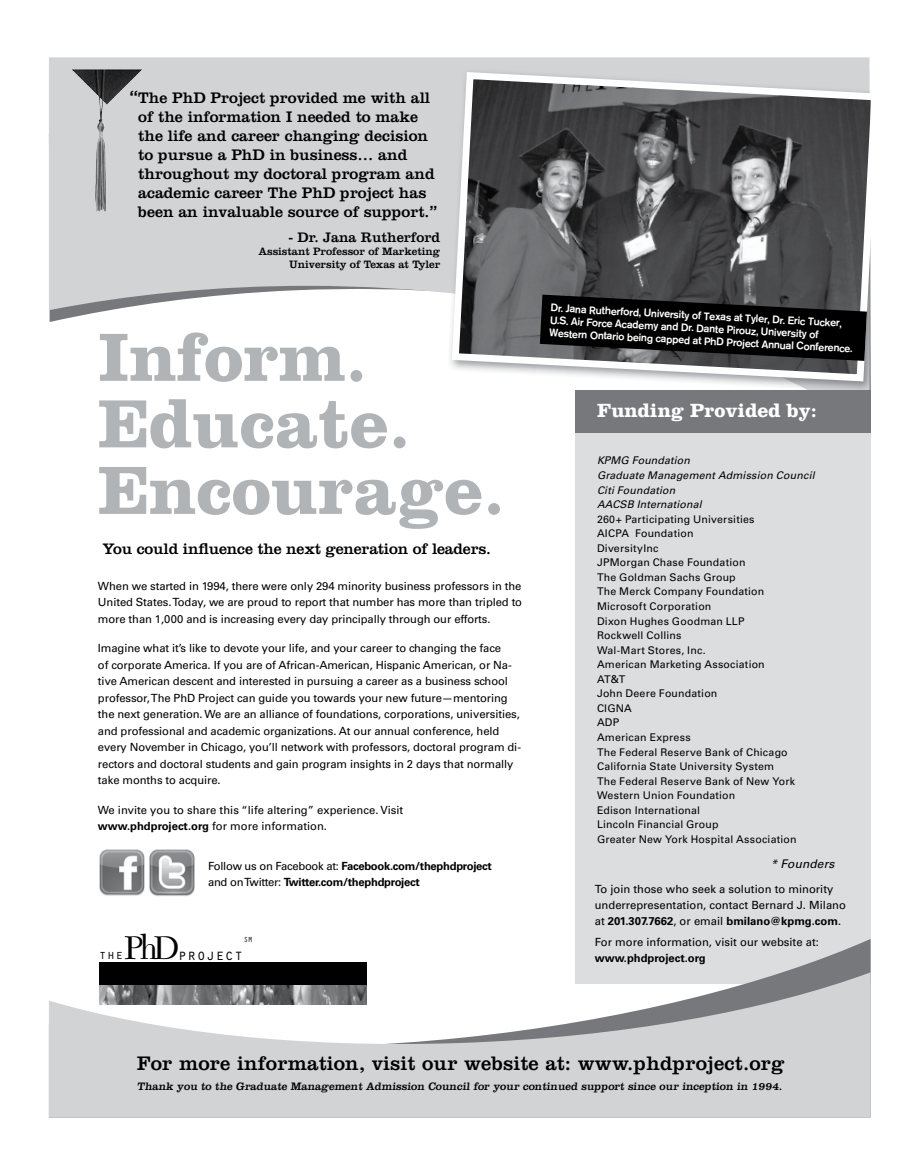
<style>
.page{position:relative;width:918px;height:1175px;background:#fff}
.page>*{position:absolute;margin:0;border:0;box-sizing:border-box;transform-origin:0 0}
.t1{font:700 70.8px/66.4px "Clarendon";color:#b1b4b6}
.t2{font:20.25px "Clarendon";letter-spacing:.01em;color:#000}
.t3{font:700 19.8px "Clarendon";color:#fff}
.t4{font:15.9px/19px "Clarendon";color:#000}
.t5{font:15.9px "Orator";letter-spacing:.015em;color:#000;scale:.96 1}
.t6{font:15.75px "Clarendon";letter-spacing:-.01em;color:#000}
.t7{font:14.25px "Clarendon";color:#000}
.t8{font:13.5px "Orator";color:#000;scale:.96 1}
.t9{font:italic 11.85px "Univers";letter-spacing:.01em;color:#000}
.t10{font:11.25px/16.5px "Univers";letter-spacing:-.01em;color:#000}
.t11{font:11.25px "Clarendon";color:#000}
.t12{font:700 11.25px/16.5px "Univers";letter-spacing:-.025em;color:#000}
.t13{font:700 11.25px "Univers";color:#000}
.t14{font:11.1px/12.8px "Clarendon";color:#000;text-align:right}
.t15{font:500 10.8px/12.5px "Akzidenz Grotesk BE";color:#fff}
.t16{font:10.65px/14.5px "Univers";letter-spacing:.015em;color:#000}
.t17{font:italic 10.65px/14.5px "Univers";letter-spacing:.015em;color:#000}
.t18{font:7.65px "Orator";color:#000;scale:.96 1}
.s1{font-family:"Gotham";font-weight:500;font-size:17.4px}
.s2{font-family:"Gotham";font-weight:500}
.s3{font-weight:700}
.s4{font-weight:400}
.s5{font-family:"New Caledonia";font-size:34.35px}
</style>
<div class="page">
<div style="left:575px;top:401px;width:296px;height:583px;background:#dcddde"></div>
<svg style="left:49px;top:57px;width:820px;height:265px;background:#d3d5d6"></svg>
<img style="left:767px;top:385px;width:102px;height:5px">
<svg style="left:448px;top:68px;width:423px;height:317px;background:#727274"></svg>
<svg style="left:540px;top:294px;width:327px;height:67px;background:#181818"></svg>
<svg style="left:366px;top:939px;width:505px;height:33px"></svg>
<svg style="left:49px;top:972px;width:822px;height:145px;fill:#d1d3d4"></svg>
<img style="left:72px;top:69px;width:70px;height:142px">
<img style="left:99px;top:849px;width:46px;height:47px">
<img style="left:149px;top:849px;width:46px;height:47px">
<img style="left:99px;top:985px;width:267px;height:19px">
<div style="left:99px;top:962px;width:267px;height:23px;background:#000"></div>
<div style="left:575px;top:390px;width:296px;height:43px;background:#77787b"></div>
<p class="t4" style="left:138px;top:88px;width:301px;text-indent:-9px"><span class="s1">“</span>The PhD Project provided me with all of the information I needed to make the life and career changing decision to pursue a PhD in business… and throughout my doctoral program and academic career The PhD project has been an invaluable source of support.<span class="s2">”</span></p>
<p class="t7" style="left:288px;top:229px;width:153px">- Dr. Jana Rutherford</p>
<p class="t14" style="left:259px;top:245px;width:183px">Assistant Professor of Marketing<br>University of Texas at Tyler</p>
<h1 class="t1" style="left:98px;top:323px;width:408px">Inform.<br>Educate.<br>Encourage.</h1>
<h3 class="t6" style="left:103px;top:539px;width:390px">You could influence the next generation of leaders.</h3>
<p class="t10" style="left:98px;top:577px;width:426px;text-align:justify">When we started in 1994, there were only 294 minority business professors in the United States. Today, we are proud to report that number has more than tripled to more than 1,000 and is increasing every day principally through our efforts.</p>
<p class="t10" style="left:98px;top:640px;width:425px">Imagine what it’s like to devote your life, and your career to changing the face<br>of corporate America. If you are of African-American, Hispanic American, or Na&shy;tive American descent and interested in pursuing a career as a business school professor, The PhD Project can guide you towards your new future—mentoring the next generation. We are an alliance of foundations, corporations, universities, and professional and academic organizations. At our annual conference, held every November in Chicago, you’ll network with professors, doctoral program di&shy;rectors and doctoral students and gain program insights in 2 days that normally take months to acquire.</p>
<p class="t10" style="left:98px;top:801px;width:307px">We invite you to share this “life altering” experience. Visit <span class="s3">www.phdproject.org</span> for more information.</p>
<p class="t12" style="left:208px;top:857px;width:285px"><span class="s4">Follow us on Facebook at:</span> Facebook.com/thephdproject <span class="s4">and on Twitter:</span> Twitter.com/thephdproject</p>
<h3 class="t5" style="left:124px;top:943px;width:126px"><span class="s5">PhD</span>project</h3>
<p class="t18" style="left:244px;top:933px;width:11px">SM</p>
<p class="t8" style="left:99px;top:945px;width:27px">the</p>
<p class="t15" style="left:551px;top:301px;width:305px;rotate:3deg">Dr. Jana Rutherford, University of Texas at Tyler, Dr. Eric Tucker,<br>U.S. Air Force Academy and Dr. Dante Pirouz, University of<br>Western Ontario being capped at PhD Project Annual Conference.</p>
<h3 class="t3" style="left:597px;top:399px;width:221px">Funding Provided by:</h3>
<p class="t17" style="left:597px;top:453px;width:219px">KPMG Foundation<br>Graduate Management Admission Council<br>Citi Foundation<br>AACSB International</p>
<p class="t16" style="left:597px;top:511px;width:201px">260+ Participating Universities<br>AICPA Foundation<br>DiversityInc<br>JPMorgan Chase Foundation<br>The Goldman Sachs Group<br>The Merck Company Foundation<br>Microsoft Corporation<br>Dixon Hughes Goodman LLP<br>Rockwell Collins<br>Wal-Mart Stores, Inc.<br>American Marketing Association<br>AT&amp;T<br>John Deere Foundation<br>CIGNA<br>ADP<br>American Express<br>The Federal Reserve Bank of Chicago<br>California State University System<br>The Federal Reserve Bank of New York<br>Western Union Foundation<br>Edison International<br>Lincoln Financial Group<br>Greater New York Hospital Association</p>
<p class="t9" style="left:771px;top:856px;width:65px">* Founders</p>
<p class="t10" style="left:595px;top:881px;width:253px;line-height:15.9px">To join those who seek a solution to minority underrepresentation, contact Bernard J. Milano at <span class="s3">201.307.7662</span>, or email <span class="s3">bmilano@kpmg.com</span>.</p>
<p class="t10" style="left:595px;top:933px;width:226px">For more information, visit our website at:</p>
<p class="t13" style="left:595px;top:951px;width:113px">www.phdproject.org</p>
<h2 class="t2" style="left:137px;top:1051px;width:649px">For more information, visit our website at: www.phdproject.org</h2>
<p class="t11" style="left:137px;top:1080px;width:648px">Thank you to the Graduate Management Admission Council for your continued support since our inception in 1994.</p>
</div>
